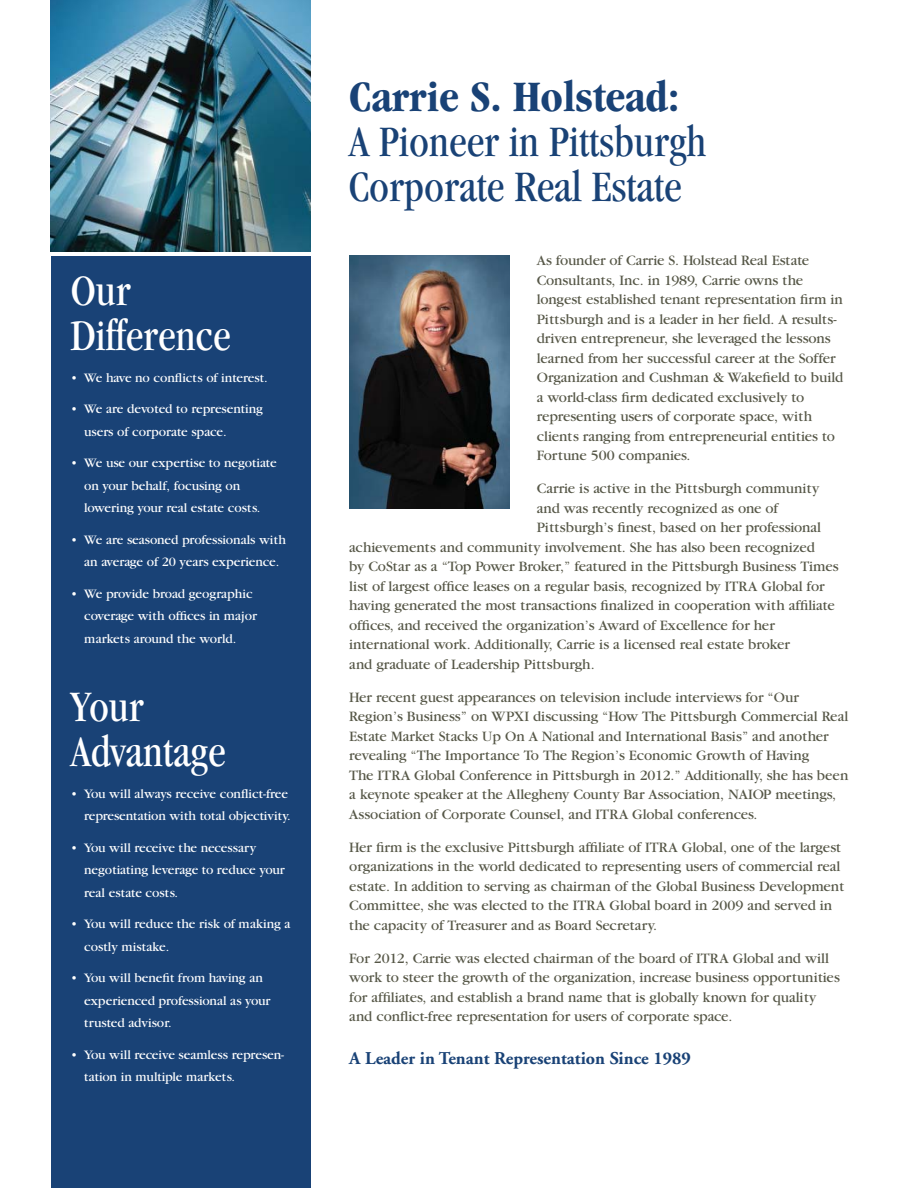
<style>
.page{position:relative;width:918px;height:1188px;background:#fff}
.page>*{position:absolute;margin:0;border:0;box-sizing:border-box;transform-origin:0 0}
.t1{font:condensed 45px/45px "Garamond";color:#194276}
.t2{font:condensed 45px/45px "Garamond";color:#fff}
.t3{font:700 condensed 45px "Garamond";color:#194276}
.t4{font:700 18px "Adobe Garamond";color:#194276}
.t5{font:15px/19.5px "Garamond";color:#565747}
.t6{font:13.5px/22.5px "Garamond";color:#fff}
</style>
<div class="page">
<div style="left:51px;top:256px;width:259px;height:932px;background:#194276"></div>
<img style="left:50px;top:0;width:260px;height:252px">
<img style="left:350px;top:256px;width:160px;height:252px">
<h1 class="t2" style="left:71px;top:272px;width:161px">Our<br>Difference</h1>
<p class="t6" style="left:71px;top:367px;width:199px">• We have no conflicts of interest.</p>
<p class="t6" style="left:84px;top:399px;width:180px;text-indent:-14px">• We are devoted to representing users of corporate space.</p>
<p class="t6" style="left:84px;top:453px;width:194px;text-indent:-14px">• We use our expertise to negotiate on your behalf, focusing on lowering your real estate costs.</p>
<p class="t6" style="left:71px;top:529px;width:217px;text-align:center">• We are seasoned professionals with an average of 20 years experience.</p>
<p class="t6" style="left:84px;top:583px;width:174px;text-indent:-14px">• We provide broad geographic coverage with offices in major markets around the world.</p>
<h1 class="t2" style="left:71px;top:688px;width:156px">Your<br>Advantage</h1>
<p class="t6" style="left:71px;top:784px;width:222px;text-align:right">• You will always receive conflict-free representation with total objectivity.</p>
<p class="t6" style="left:84px;top:838px;width:202px;text-indent:-14px">• You will receive the necessary negotiating leverage to reduce your real estate costs.</p>
<p class="t6" style="left:84px;top:914px;width:208px;text-indent:-14px">• You will reduce the risk of making a costly mistake.</p>
<p class="t6" style="left:84px;top:968px;width:188px;text-indent:-14px">• You will benefit from having an experienced professional as your trusted advisor.</p>
<p class="t6" style="left:84px;top:1045px;width:202px;text-indent:-14px">• You will receive seamless represen&shy;tation in multiple markets.</p>
<h1 class="t3" style="left:349px;top:79px;width:331px">Carrie S. Holstead:</h1>
<h1 class="t1" style="left:349px;top:123px;width:359px">A Pioneer in Pittsburgh<br>Corporate Real Estate</h1>
<p class="t5" style="left:537px;top:252px;width:308px">As founder of Carrie S. Holstead Real Estate Consultants, Inc. in 1989, Carrie owns the longest established tenant representation firm in Pittsburgh and is a leader in her field. A results&shy;driven entrepreneur, she leveraged the lessons learned from her successful career at the Soffer Organization and Cushman &amp; Wakefield to build a world-class firm dedicated exclusively to representing users of corporate space, with clients ranging from entrepreneurial entities to Fortune 500 companies.</p>
<p class="t5" style="left:537px;top:480px;width:284px">Carrie is active in the Pittsburgh community</p>
<p class="t5" style="left:537px;top:500px;width:243px">and was recently recognized as one of</p>
<p class="t5" style="left:537px;top:519px;width:286px">Pittsburgh’s finest, based on her professional</p>
<p class="t5" style="left:349px;top:539px;width:467px">achievements and community involvement. She has also been recognized</p>
<p class="t5" style="left:349px;top:558px;width:491px">by CoStar as a “Top Power Broker,” featured in the Pittsburgh Business Times</p>
<p class="t5" style="left:349px;top:578px;width:477px">list of largest office leases on a regular basis, recognized by ITRA Global for</p>
<p class="t5" style="left:349px;top:597px;width:487px">having generated the most transactions finalized in cooperation with affiliate</p>
<p class="t5" style="left:349px;top:617px;width:427px">offices, and received the organization’s Award of Excellence for her</p>
<p class="t5" style="left:349px;top:636px;width:442px">international work. Additionally, Carrie is a licensed real estate broker</p>
<p class="t5" style="left:349px;top:656px;width:247px">and graduate of Leadership Pittsburgh.</p>
<p class="t5" style="left:349px;top:689px;width:501px">Her recent guest appearances on television include interviews for “Our Region’s Business” on WPXI discussing “How The Pittsburgh Commercial Real Estate Market Stacks Up On A National and International Basis” and another revealing “The Importance To The Region’s Economic Growth of Having<br>The ITRA Global Conference in Pittsburgh in 2012.” Additionally, she has been a keynote speaker at the Allegheny County Bar Association, NAIOP meetings, Association of Corporate Counsel, and ITRA Global conferences.</p>
<p class="t5" style="left:349px;top:839px;width:496px">Her firm is the exclusive Pittsburgh affiliate of ITRA Global, one of the largest organizations in the world dedicated to representing users of commercial real estate. In addition to serving as chairman of the Global Business Development Committee, she was elected to the ITRA Global board in 2009 and served in the capacity of Treasurer and as Board Secretary.</p>
<p class="t5" style="left:349px;top:950px;width:492px">For 2012, Carrie was elected chairman of the board of ITRA Global and will work to steer the growth of the organization, increase business opportunities for affiliates, and establish a brand name that is globally known for quality and conflict-free representation for users of corporate space.</p>
<p class="t4" style="left:349px;top:1051px;width:343px">A Leader in Tenant Representation Since 1989</p>
</div>
